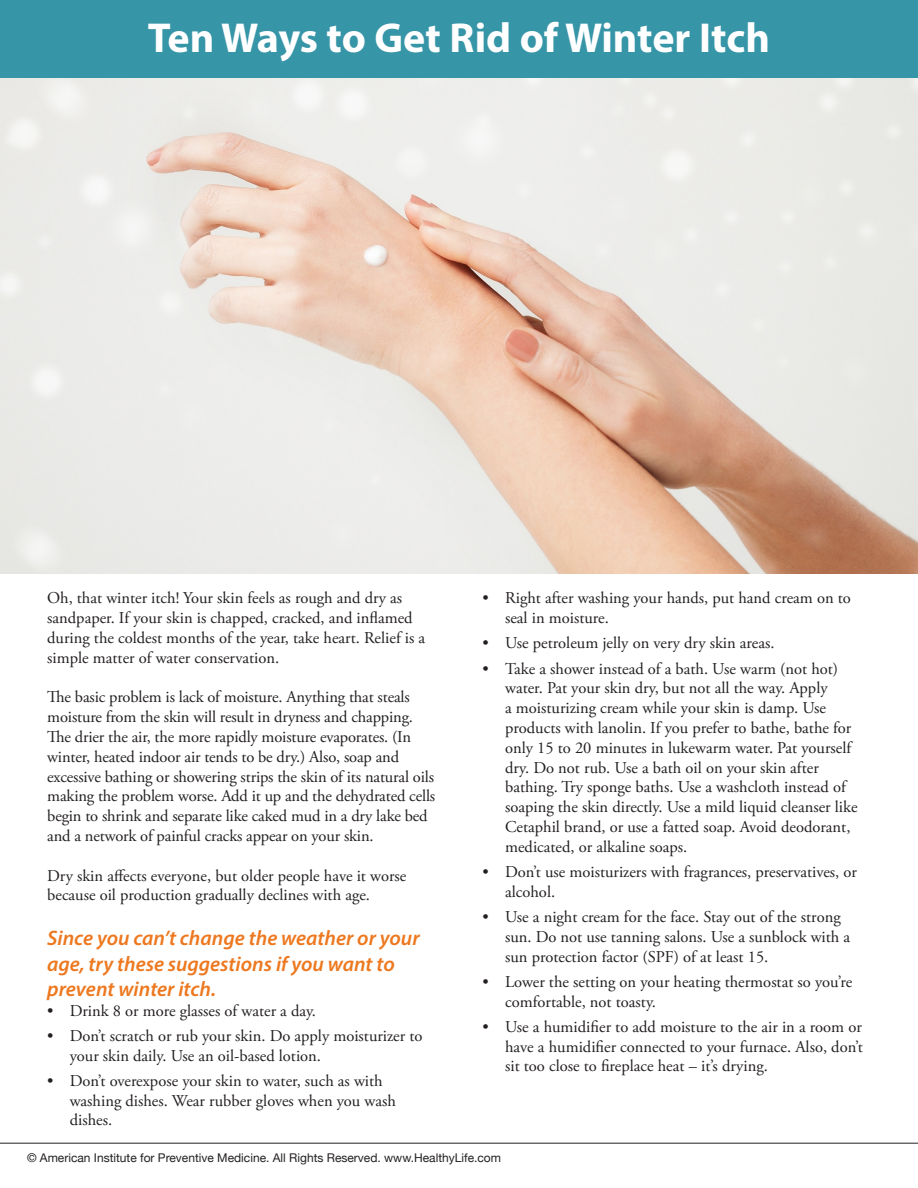
<style>
.page{position:relative;width:918px;height:1188px;background:#fff}
.page>*{position:absolute;margin:0;border:0;box-sizing:border-box;transform-origin:0 0}
.Heading_hh{font:700 42px "Myriad Pro";color:#fff}
.Body_SubHeading_hh{font:italic 600 21px/25.2px "Myriad Pro";color:#ed781f}
.Body_Text_hh{font:16.5px/19.8px "Adobe Garamond Pro";color:#231f20}
.t1{font:12px "Helvetica Neue";color:#231f20}
</style>
<div class="page">
<img style="left:0;top:78px;width:918px;height:495px">
<div style="left:0;top:0;width:918px;height:78px;background:#3695a7"></div>
<hr style="left:0;top:0;width:918px;height:1px;background:#e6e7e9">
<hr style="left:0;top:1143px;width:918px;height:1px;background:#231f20">
<p class="Heading_hh" style="left:148px;top:10px;width:624px">Ten Ways to Get Rid of Winter Itch</p>
<p class="Body_Text_hh" style="left:47px;top:589px;width:380px">Oh, that winter itch! Your skin feels as rough and dry as sandpaper. If your skin is chapped, cracked, and inflamed during the coldest months of the year, take heart. Relief is a simple matter of water conservation.</p>
<p class="Body_Text_hh" style="left:47px;top:688px;width:389px">The basic problem is lack of moisture. Anything that steals moisture from the skin will result in dryness and chapping.<br>The drier the air, the more rapidly moisture evaporates. (In winter, heated indoor air tends to be dry.) Also, soap and excessive bathing or showering strips the skin of its natural oils making the problem worse. Add it up and the dehydrated cells begin to shrink and separate like caked mud in a dry lake bed and a network of painful cracks appear on your skin.</p>
<p class="Body_Text_hh" style="left:47px;top:866px;width:361px">Dry skin affects everyone, but older people have it worse because oil production gradually declines with age.</p>
<p class="Body_SubHeading_hh" style="left:47px;top:925px;width:374px">Since you can’t change the weather or your age, try these suggestions if you want to prevent winter itch.</p>
<p class="Body_Text_hh" style="left:47px;top:1001px;width:270px">• Drink 8 or more glasses of water a day.</p>
<p class="Body_Text_hh" style="left:70px;top:1026px;width:354px;text-indent:-22px">• Don’t scratch or rub your skin. Do apply moisturizer to your skin daily. Use an oil-based lotion.</p>
<p class="Body_Text_hh" style="left:70px;top:1071px;width:328px;text-indent:-22px">• Don’t overexpose your skin to water, such as with washing dishes. Wear rubber gloves when you wash dishes.</p>
<p class="Body_Text_hh" style="left:505px;top:589px;width:347px;text-indent:-22px">• Right after washing your hands, put hand cream on to seal in moisture.</p>
<p class="Body_Text_hh" style="left:483px;top:634px;width:294px">• Use petroleum jelly on very dry skin areas.</p>
<p class="Body_Text_hh" style="left:505px;top:659px;width:354px;text-indent:-22px">• Take a shower instead of a bath. Use warm (not hot) water. Pat your skin dry, but not all the way. Apply<br>a moisturizing cream while your skin is damp. Use products with lanolin. If you prefer to bathe, bathe for only 15 to 20 minutes in lukewarm water. Pat yourself dry. Do not rub. Use a bath oil on your skin after bathing. Try sponge baths. Use a washcloth instead of soaping the skin directly. Use a mild liquid cleanser like Cetaphil brand, or use a fatted soap. Avoid deodorant, medicated, or alkaline soaps.</p>
<p class="Body_Text_hh" style="left:505px;top:863px;width:353px;text-indent:-22px">• Don’t use moisturizers with fragrances, preservatives, or alcohol.</p>
<p class="Body_Text_hh" style="left:505px;top:908px;width:347px;text-indent:-22px">• Use a night cream for the face. Stay out of the strong sun. Do not use tanning salons. Use a sunblock with a sun protection factor (SPF) of at least 15.</p>
<p class="Body_Text_hh" style="left:505px;top:972px;width:349px;text-indent:-22px">• Lower the setting on your heating thermostat so you’re comfortable, not toasty.</p>
<p class="Body_Text_hh" style="left:505px;top:1017px;width:359px;text-align:justify;text-indent:-22px">• Use a humidifier to add moisture to the air in a room or have a humidifier connected to your furnace. Also, don’t sit too close to fireplace heat – it’s drying.</p>
<p class="t1" style="left:27px;top:1150px;width:476px">© American Institute for Preventive Medicine. All Rights Reserved. www.HealthyLife.com</p>
</div>
